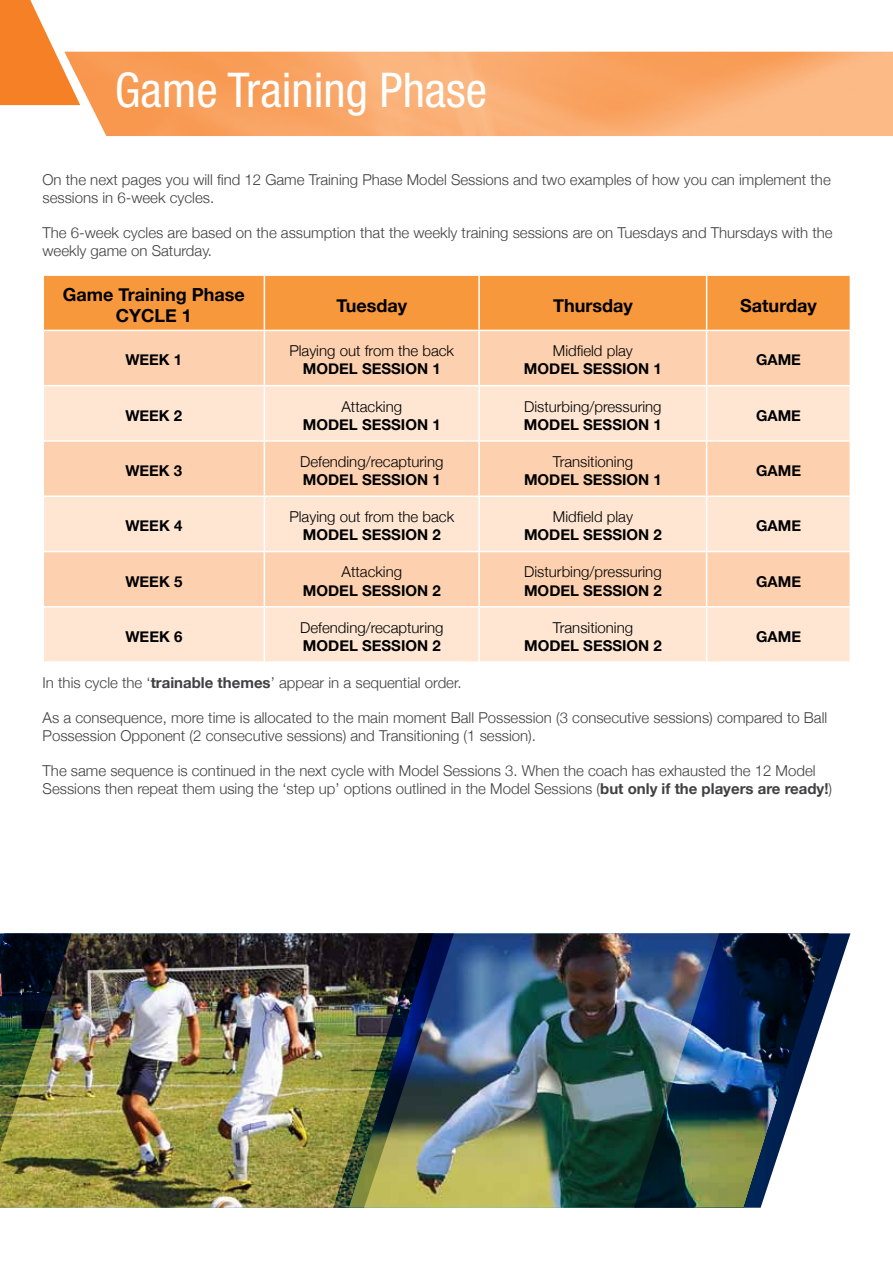
<style>
.page{position:relative;width:893px;height:1263px;background:#fff}
.page>*{position:absolute;margin:0;border:0;box-sizing:border-box;transform-origin:0 0}
.t1{font:condensed 48px "Helvetica Neue LT Std";color:#fff}
.t2{font:700 18px/21.6px "Helvetica Neue";color:#000;text-align:center}
.t3{font:300 15px/18px "Helvetica Neue";color:#414042}
.t4{font:700 15px "Helvetica Neue";color:#000}
.t5{font:300 15px "Helvetica Neue";color:#000}
.s1{font-weight:700}
</style>
<div class="page">
<img style="left:72px;top:933px;width:261px;height:275px">
<img style="left:0;top:933px;width:72px;height:275px">
<img style="left:454px;top:933px;width:180px;height:275px">
<img style="left:333px;top:933px;width:121px;height:275px">
<img style="left:634px;top:933px;width:216px;height:275px">
<div style="left:44px;top:276px;width:806px;height:54px;background:#f8983c"></div>
<div style="left:44px;top:331px;width:806px;height:54px;background:#fdd1b0"></div>
<svg style="left:44px;top:386px;width:806px;height:275px;background:#fdddc5"></svg>
<hr style="left:264px;top:276px;width:1px;height:54px;background:#fff">
<hr style="left:478px;top:276px;width:2px;height:54px;background:#fff">
<hr style="left:706px;top:276px;width:1px;height:54px;background:#fff">
<hr style="left:264px;top:331px;width:1px;height:54px;background:#fff">
<hr style="left:478px;top:331px;width:2px;height:54px;background:#fff">
<hr style="left:706px;top:331px;width:1px;height:54px;background:#fff">
<hr style="left:264px;top:386px;width:1px;height:54px;background:#fff">
<hr style="left:478px;top:386px;width:2px;height:54px;background:#fff">
<hr style="left:706px;top:386px;width:1px;height:54px;background:#fff">
<hr style="left:43px;top:440px;width:221px;height:2px;background:#fff">
<hr style="left:264px;top:440px;width:215px;height:2px;background:#fff">
<hr style="left:264px;top:442px;width:1px;height:53px;background:#fff">
<hr style="left:479px;top:440px;width:228px;height:2px;background:#fff">
<hr style="left:478px;top:442px;width:2px;height:53px;background:#fff">
<hr style="left:707px;top:440px;width:144px;height:2px;background:#fff">
<hr style="left:706px;top:442px;width:1px;height:53px;background:#fff">
<hr style="left:43px;top:495px;width:221px;height:2px;background:#fff">
<hr style="left:264px;top:495px;width:215px;height:2px;background:#fff">
<hr style="left:264px;top:497px;width:1px;height:54px;background:#fff">
<hr style="left:479px;top:495px;width:228px;height:2px;background:#fff">
<hr style="left:478px;top:497px;width:2px;height:54px;background:#fff">
<hr style="left:707px;top:495px;width:144px;height:2px;background:#fff">
<hr style="left:706px;top:497px;width:1px;height:54px;background:#fff">
<hr style="left:43px;top:551px;width:221px;height:1px;background:#fff">
<hr style="left:264px;top:551px;width:215px;height:1px;background:#fff">
<hr style="left:264px;top:552px;width:1px;height:54px;background:#fff">
<hr style="left:479px;top:551px;width:228px;height:1px;background:#fff">
<hr style="left:478px;top:552px;width:2px;height:54px;background:#fff">
<hr style="left:707px;top:551px;width:144px;height:1px;background:#fff">
<hr style="left:706px;top:552px;width:1px;height:54px;background:#fff">
<hr style="left:43px;top:606px;width:221px;height:2px;background:#fff">
<hr style="left:264px;top:606px;width:215px;height:2px;background:#fff">
<hr style="left:264px;top:608px;width:1px;height:53px;background:#fff">
<hr style="left:479px;top:606px;width:228px;height:2px;background:#fff">
<hr style="left:478px;top:608px;width:2px;height:53px;background:#fff">
<hr style="left:707px;top:606px;width:144px;height:2px;background:#fff">
<hr style="left:706px;top:608px;width:1px;height:53px;background:#fff">
<img style="left:64px;top:52px;width:829px;height:84px">
<svg style="left:0;top:0;width:80px;height:105px"></svg>
<h1 class="t1" style="left:115px;top:62px;width:374px">Game Training Phase</h1>
<p class="t3" style="left:43px;top:169px;width:790px">On the next pages you will find 12 Game Training Phase Model Sessions and two examples of how you can implement the sessions in 6-week cycles.</p>
<p class="t3" style="left:43px;top:222px;width:792px">The 6-week cycles are based on the assumption that the weekly training sessions are on Tuesdays and Thursdays with the weekly game on Saturday.</p>
<p class="t2" style="left:63px;top:283px;width:183px">GAME TRAINING PHASE<br>CYCLE 1</p>
<p class="t2" style="left:336px;top:293px;width:72px">TUESDAY</p>
<p class="t2" style="left:553px;top:293px;width:81px">THURSDAY</p>
<p class="t2" style="left:740px;top:293px;width:78px">SATURDAY</p>
<p class="t4" style="left:125px;top:346px;width:58px">WEEK 1</p>
<p class="t5" style="left:289px;top:339px;width:166px">Playing out from the back</p>
<p class="t4" style="left:303px;top:355px;width:25px">MODEL</p>
<p class="t4" style="left:362px;top:355px;width:20px">SESSION</p>
<p class="t4" style="left:432px;top:355px;width:10px">1</p>
<p class="t5" style="left:553px;top:339px;width:81px">Midfield play</p>
<p class="t4" style="left:524px;top:355px;width:25px">MODEL</p>
<p class="t4" style="left:583px;top:355px;width:20px">SESSION</p>
<p class="t4" style="left:653px;top:355px;width:10px">1</p>
<p class="t4" style="left:756px;top:346px;width:12px">GAME</p>
<p class="t4" style="left:125px;top:402px;width:58px">WEEK 2</p>
<p class="t5" style="left:341px;top:394px;width:62px">Attacking</p>
<p class="t4" style="left:303px;top:411px;width:25px">MODEL</p>
<p class="t4" style="left:362px;top:411px;width:20px">SESSION</p>
<p class="t4" style="left:432px;top:411px;width:10px">1</p>
<p class="t5" style="left:524px;top:394px;width:139px">Disturbing/pressuring</p>
<p class="t4" style="left:524px;top:411px;width:25px">MODEL</p>
<p class="t4" style="left:583px;top:411px;width:20px">SESSION</p>
<p class="t4" style="left:653px;top:411px;width:10px">1</p>
<p class="t4" style="left:756px;top:402px;width:12px">GAME</p>
<p class="t4" style="left:125px;top:457px;width:58px">WEEK 3</p>
<p class="t5" style="left:300px;top:449px;width:145px">Defending/recapturing</p>
<p class="t4" style="left:303px;top:466px;width:25px">MODEL</p>
<p class="t4" style="left:362px;top:466px;width:20px">SESSION</p>
<p class="t4" style="left:432px;top:466px;width:10px">1</p>
<p class="t5" style="left:553px;top:449px;width:82px">Transitioning</p>
<p class="t4" style="left:524px;top:466px;width:25px">MODEL</p>
<p class="t4" style="left:583px;top:466px;width:20px">SESSION</p>
<p class="t4" style="left:653px;top:466px;width:10px">1</p>
<p class="t4" style="left:756px;top:457px;width:12px">GAME</p>
<p class="t4" style="left:125px;top:512px;width:58px">WEEK 4</p>
<p class="t5" style="left:289px;top:505px;width:166px">Playing out from the back</p>
<p class="t4" style="left:303px;top:521px;width:25px">MODEL</p>
<p class="t4" style="left:362px;top:521px;width:20px">SESSION</p>
<p class="t4" style="left:432px;top:521px;width:10px">2</p>
<p class="t5" style="left:553px;top:505px;width:81px">Midfield play</p>
<p class="t4" style="left:524px;top:521px;width:25px">MODEL</p>
<p class="t4" style="left:583px;top:521px;width:20px">SESSION</p>
<p class="t4" style="left:653px;top:521px;width:10px">2</p>
<p class="t4" style="left:756px;top:512px;width:12px">GAME</p>
<p class="t4" style="left:125px;top:568px;width:58px">WEEK 5</p>
<p class="t5" style="left:342px;top:560px;width:62px">Attacking</p>
<p class="t4" style="left:303px;top:577px;width:25px">MODEL</p>
<p class="t4" style="left:362px;top:577px;width:20px">SESSION</p>
<p class="t4" style="left:432px;top:577px;width:10px">2</p>
<p class="t5" style="left:524px;top:560px;width:139px">Disturbing/pressuring</p>
<p class="t4" style="left:524px;top:577px;width:25px">MODEL</p>
<p class="t4" style="left:583px;top:577px;width:20px">SESSION</p>
<p class="t4" style="left:653px;top:577px;width:10px">2</p>
<p class="t4" style="left:756px;top:568px;width:12px">GAME</p>
<p class="t4" style="left:125px;top:623px;width:58px">WEEK 6</p>
<p class="t5" style="left:300px;top:615px;width:145px">Defending/recapturing</p>
<p class="t4" style="left:303px;top:632px;width:25px">MODEL</p>
<p class="t4" style="left:362px;top:632px;width:20px">SESSION</p>
<p class="t4" style="left:432px;top:632px;width:10px">2</p>
<p class="t5" style="left:553px;top:615px;width:82px">Transitioning</p>
<p class="t4" style="left:524px;top:632px;width:25px">MODEL</p>
<p class="t4" style="left:583px;top:632px;width:20px">SESSION</p>
<p class="t4" style="left:654px;top:632px;width:10px">2</p>
<p class="t4" style="left:756px;top:623px;width:12px">GAME</p>
<p class="t3" style="left:43px;top:672px;width:420px">In this cycle the ‘<span class="s1">TRAINABLE THEMES</span>’ appear in a sequential order.</p>
<p class="t3" style="left:43px;top:707px;width:786px">As a consequence, more time is allocated to the main moment Ball Possession (3 consecutive sessions) compared to Ball<br>Possession Opponent (2 consecutive sessions) and Transitioning (1 session).</p>
<p class="t3" style="left:43px;top:760px;width:791px">The same sequence is continued in the next cycle with Model Sessions 3. When the coach has exhausted the 12 Model<br>Sessions then repeat them using the ‘step up’ options outlined in the Model Sessions (<span class="s1">BUT ONLY IF THE PLAYERS ARE READY!</span>)</p>
</div>
